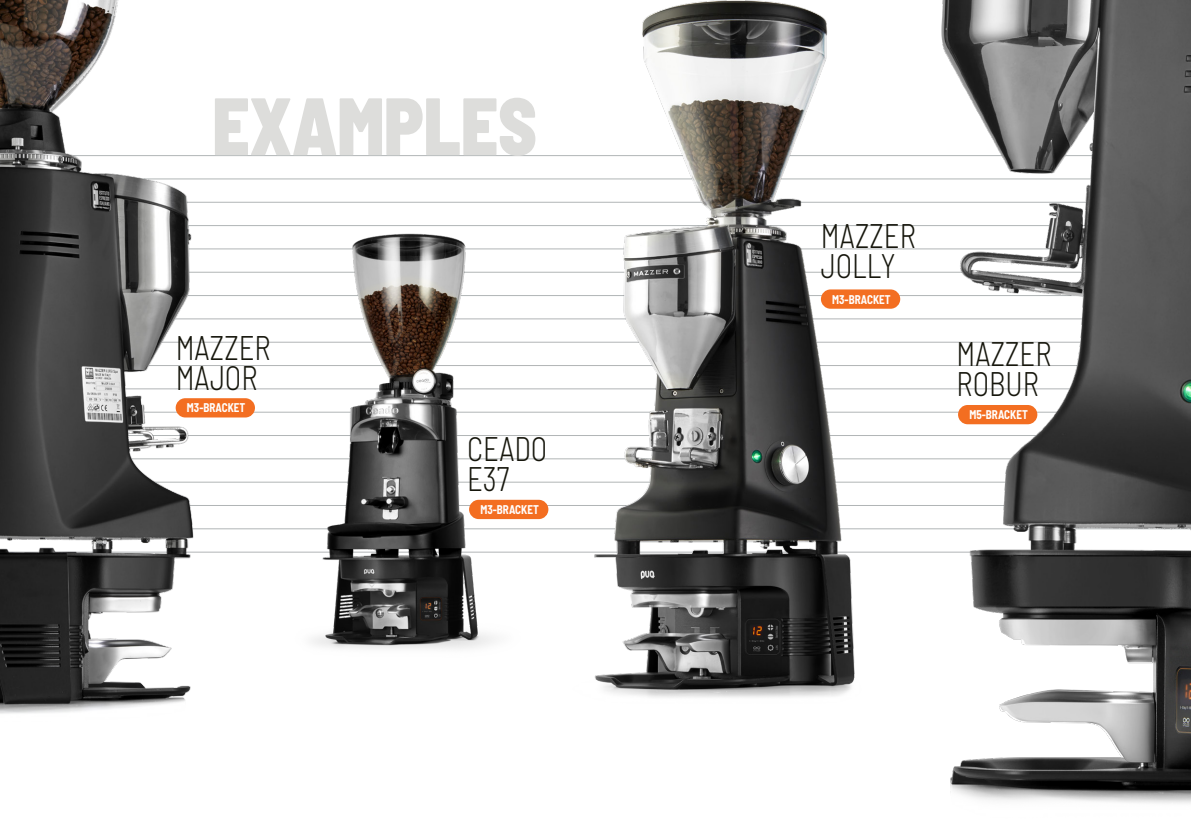
<style>
.page{position:relative;width:1191px;height:840px;background:#fff}
.page>*{position:absolute;margin:0;border:0;box-sizing:border-box;transform-origin:0 0}
.t1{font:900 semi-condensed 81.2px "Barlow";color:#dddddb;scale:.9 1}
.t2{font:300 semi-condensed 34px/30px "Barlow";color:#16160c;scale:.9 1}
.t3{font:700 semi-condensed 12.4px "Barlow";color:#fff;scale:.9 1}
</style>
<div class="page">
<hr style="left:0;top:551px;width:1191px;height:1px;background:#b1b5b6">
<hr style="left:0;top:528px;width:1191px;height:1px;background:#b1b5b6">
<hr style="left:0;top:505px;width:1191px;height:1px;background:#b1b5b6">
<hr style="left:0;top:481px;width:1191px;height:1px;background:#b1b5b6">
<hr style="left:0;top:458px;width:1191px;height:1px;background:#b1b5b6">
<hr style="left:0;top:435px;width:1191px;height:1px;background:#b1b5b6">
<hr style="left:0;top:411px;width:1191px;height:1px;background:#b1b5b6">
<hr style="left:0;top:388px;width:1191px;height:1px;background:#b1b5b6">
<hr style="left:0;top:365px;width:1191px;height:1px;background:#b1b5b6">
<hr style="left:0;top:341px;width:1191px;height:1px;background:#b1b5b6">
<hr style="left:0;top:318px;width:1191px;height:1px;background:#b1b5b6">
<hr style="left:0;top:295px;width:1191px;height:1px;background:#b1b5b6">
<hr style="left:0;top:272px;width:1191px;height:1px;background:#b1b5b6">
<hr style="left:0;top:248px;width:1191px;height:1px;background:#b1b5b6">
<hr style="left:0;top:225px;width:1191px;height:1px;background:#b1b5b6">
<hr style="left:0;top:202px;width:1191px;height:1px;background:#b1b5b6">
<hr style="left:0;top:178px;width:1191px;height:1px;background:#b1b5b6">
<hr style="left:0;top:155px;width:1191px;height:1px;background:#b1b5b6">
<img style="left:0;top:0;width:312px;height:714px">
<img style="left:569px;top:0;width:159px;height:698px">
<div style="left:176px;top:398px;width:79px;height:19px;background:#f36e21;border-radius:10px"></div>
<div style="left:469px;top:499px;width:79px;height:20px;background:#f36e21;border-radius:10px"></div>
<img style="left:258px;top:206px;width:278px;height:470px">
<img style="left:728px;top:0;width:463px;height:803px">
<p class="t1" style="left:212px;top:67px;width:362px">EXAMPLES</p>
<p class="t2" style="left:176px;top:329px;width:107px">MAZZER<br>MAJOR</p>
<p class="t3" style="left:187px;top:399px;width:66px">M3-BRACKET</p>
<p class="t2" style="left:467px;top:431px;width:91px">CEADO<br>E37</p>
<p class="t3" style="left:480px;top:500px;width:66px">M3-BRACKET</p>
<p class="t2" style="left:821px;top:218px;width:107px">MAZZER</p>
<p class="t2" style="left:821px;top:248px;width:85px">JOLLY</p>
<p class="t3" style="left:832px;top:290px;width:66px">M3-BRACKET</p>
<p class="t2" style="left:956px;top:336px;width:107px">MAZZER</p>
<p class="t2" style="left:956px;top:366px;width:93px">ROBUR</p>
<p class="t3" style="left:969px;top:405px;width:66px">M5-BRACKET</p>
</div>
